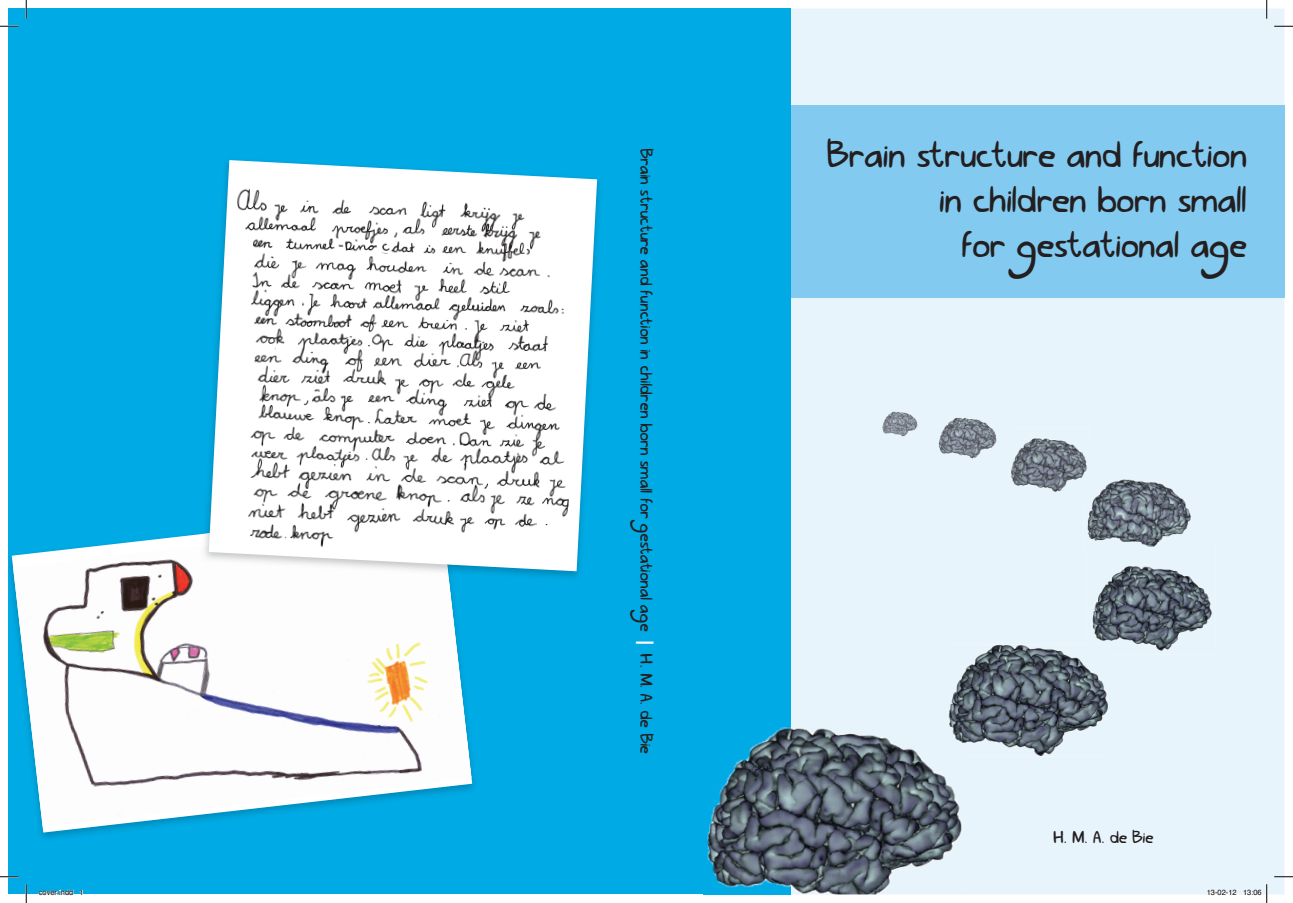
<style>
.page{position:relative;width:1293px;height:903px;background:#fff}
.page>*{position:absolute;margin:0;border:0;box-sizing:border-box;transform-origin:0 0}
.t1{font:37.5px/45px "Lovely Eunike Hans";color:#231f20;text-align:right}
.t2{font:17.5px "Lovely Eunike Hans";color:#231f20}
.t3{font:7.5px "Helvetica";color:#000}
.s1{font-family:"Myriad Pro";font-weight:900;color:#fff}
</style>
<div class="page">
<div style="left:791px;top:9px;width:493px;height:885px;background:#e7f4fb"></div>
<div style="left:9px;top:9px;width:782px;height:885px;background:#00abe5"></div>
<div style="left:791px;top:105px;width:493px;height:193px;background:#83caf0"></div>
<img style="left:1011px;top:428px;width:78px;height:73px">
<img style="left:1083px;top:443px;width:111px;height:112px">
<img style="left:1083px;top:443px;width:6px;height:58px">
<img style="left:1086px;top:543px;width:129px;height:112px">
<img style="left:1086px;top:543px;width:108px;height:12px">
<img style="left:947px;top:644px;width:161px;height:112px">
<img style="left:1086px;top:644px;width:22px;height:11px">
<img style="left:938px;top:410px;width:59px;height:55px">
<img style="left:882px;top:407px;width:36px;height:33px">
<img style="left:707px;top:728px;width:255px;height:166px">
<img style="left:947px;top:728px;width:15px;height:28px">
<img style="left:9px;top:555px;width:3px;height:32px">
<img style="left:40px;top:832px;width:11px;height:6px">
<svg style="left:12px;top:534px;width:460px;height:298px"></svg>
<img style="left:13px;top:546px;width:458px;height:281px">
<img style="left:514px;top:179px;width:86px;height:398px">
<img style="left:201px;top:519px;width:248px;height:62px">
<svg style="left:209px;top:160px;width:388px;height:411px"></svg>
<img style="left:217px;top:169px;width:368px;height:402px">
<svg style="left:0;top:25px;width:19px;height:2px"></svg>
<svg style="left:1274px;top:25px;width:19px;height:2px"></svg>
<svg style="left:0;top:876px;width:19px;height:1px"></svg>
<svg style="left:1274px;top:876px;width:19px;height:1px"></svg>
<svg style="left:25px;top:0;width:2px;height:19px"></svg>
<svg style="left:25px;top:884px;width:2px;height:19px"></svg>
<svg style="left:1266px;top:0;width:1px;height:19px"></svg>
<svg style="left:38px;top:889px;width:35px;height:5px"></svg>
<svg style="left:1207px;top:890px;width:30px;height:5px"></svg>
<svg style="left:1243px;top:884px;width:24px;height:19px"></svg>
<p class="t2" style="left:657px;top:149px;width:608px;rotate:90deg">Brain structure and function in children born small for gestational age <span class="s1">|</span> H. M. A. de Bie</p>
<h1 class="t1" style="left:828px;top:132px;width:421px">Brain structure and function in children born small<br>for gestational age</h1>
<p class="t2" style="left:1054px;top:827px;width:101px">H. M. A. de Bie</p>
<p class="t3" style="left:39px;top:887px;width:47px">cover.indd 1</p>
<p class="t3" style="left:1206px;top:887px;width:57px">13-02-12 13:06</p>
</div>
